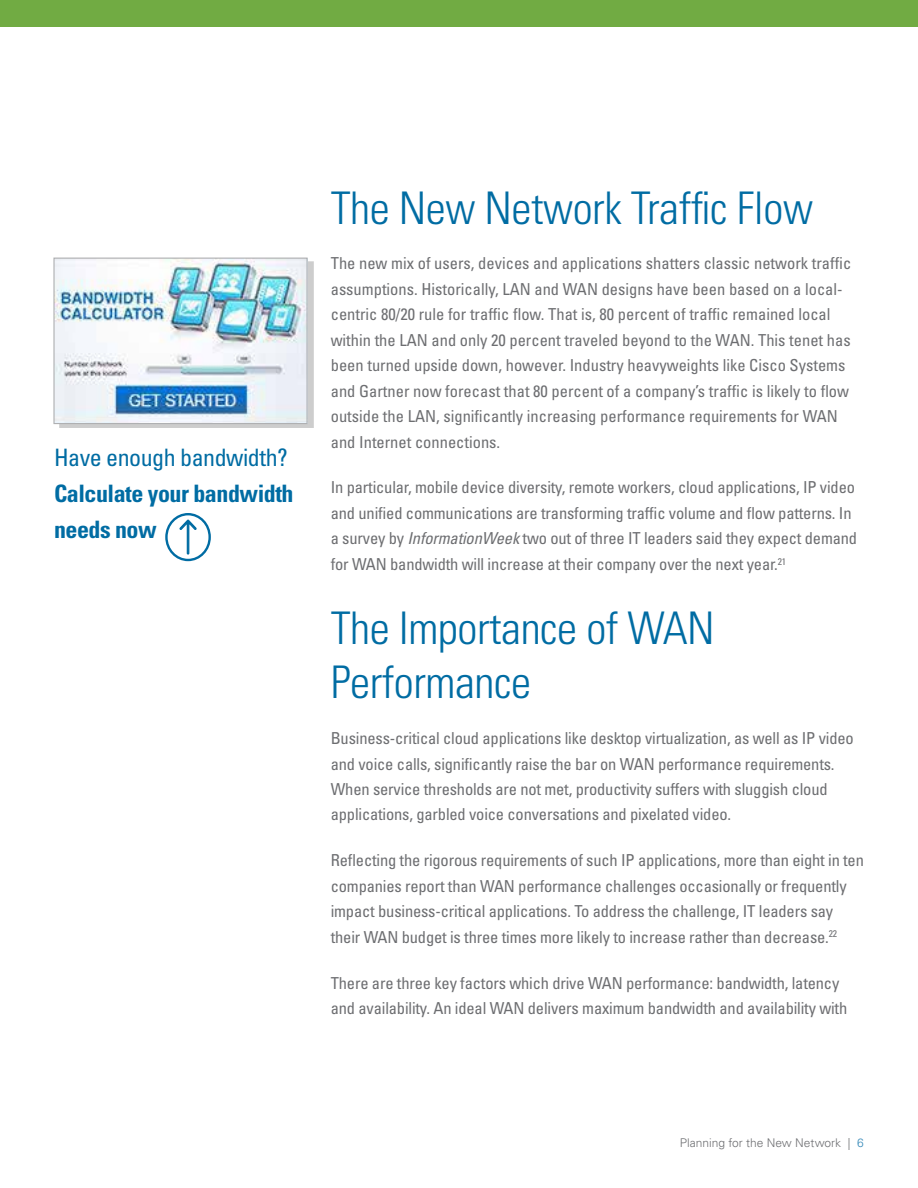
<style>
.page{position:relative;width:918px;height:1188px;background:#fff}
.page>*{position:absolute;margin:0;border:0;box-sizing:border-box;transform-origin:0 0}
.t1{font:300 condensed 45px/54px "Univers LT Std";letter-spacing:-.01em;color:#006ca3}
.t2{font:700 condensed 24px/36px "Univers LT Std";letter-spacing:-.02em;color:#006ca3}
.t3{font:condensed 24px "Univers LT Std";letter-spacing:-.02em;color:#006ca3}
.t4{font:condensed 16.5px/25.5px "Univers LT Std";letter-spacing:-.01em;color:#6d6e71}
.t5{font:300 12px "Univers LT Std";color:#6d6e71}
.s1{font-family:"Univers";font-style:italic}
.s2{color:#378ab9}
</style>
<div class="page">
<div style="left:0;top:0;width:918px;height:27px;background:#71ab43"></div>
<div style="left:59px;top:261px;width:254px;height:167px;background:#cdcdcd"></div>
<img style="left:55px;top:260px;width:251px;height:162px">
<div style="left:53px;top:258px;width:255px;height:166px;border:1px solid #afb0b2"></div>
<svg style="left:179px;top:519px;width:18px;height:36px"></svg>
<div style="left:165px;top:513px;width:46px;height:48px;border:2px solid #006ca3;border-radius:50%"></div>
<h2 class="t3" style="left:54px;top:442px;width:235px">Have enough bandwidth?</h2>
<h2 class="t2" style="left:54px;top:475px;width:241px">Calculate your bandwidth needs now</h2>
<h1 class="t1" style="left:331px;top:181px;width:484px">The New Network Traffic Flow</h1>
<p class="t4" style="left:331px;top:250px;width:522px">The new mix of users, devices and applications shatters classic network traffic assumptions. Historically, LAN and WAN designs have been based on a local&shy;centric 80/20 rule for traffic flow. That is, 80 percent of traffic remained local within the LAN and only 20 percent traveled beyond to the WAN. This tenet has been turned upside down, however. Industry heavyweights like Cisco Systems and Gartner now forecast that 80 percent of a company’s traffic is likely to flow outside the LAN, significantly increasing performance requirements for WAN and Internet connections.</p>
<p class="t4" style="left:331px;top:475px;width:528px">In particular, mobile device diversity, remote workers, cloud applications, IP video and unified communications are transforming traffic volume and flow patterns. In a survey by <span class="s1">InformationWeek</span> two out of three IT leaders said they expect demand for WAN bandwidth will increase at their company over the next year.<sup>21</sup></p>
<h1 class="t1" style="left:331px;top:601px;width:386px">The Importance of WAN<br>Performance</h1>
<p class="t4" style="left:331px;top:725px;width:525px">Business-critical cloud applications like desktop virtualization, as well as IP video and voice calls, significantly raise the bar on WAN performance requirements.<br>When service thresholds are not met, productivity suffers with sluggish cloud applications, garbled voice conversations and pixelated video.</p>
<p class="t4" style="left:331px;top:847px;width:535px">Reflecting the rigorous requirements of such IP applications, more than eight in ten companies report than WAN performance challenges occasionally or frequently impact business-critical applications. To address the challenge, IT leaders say their WAN budget is three times more likely to increase rather than decrease.<sup>22</sup></p>
<p class="t4" style="left:331px;top:970px;width:518px">There are three key factors which drive WAN performance: bandwidth, latency and availability. An ideal WAN delivers maximum bandwidth and availability with</p>
<p class="t5" style="left:680px;top:1136px;width:186px">Planning for the New Network | <span class="s2">6</span></p>
</div>
